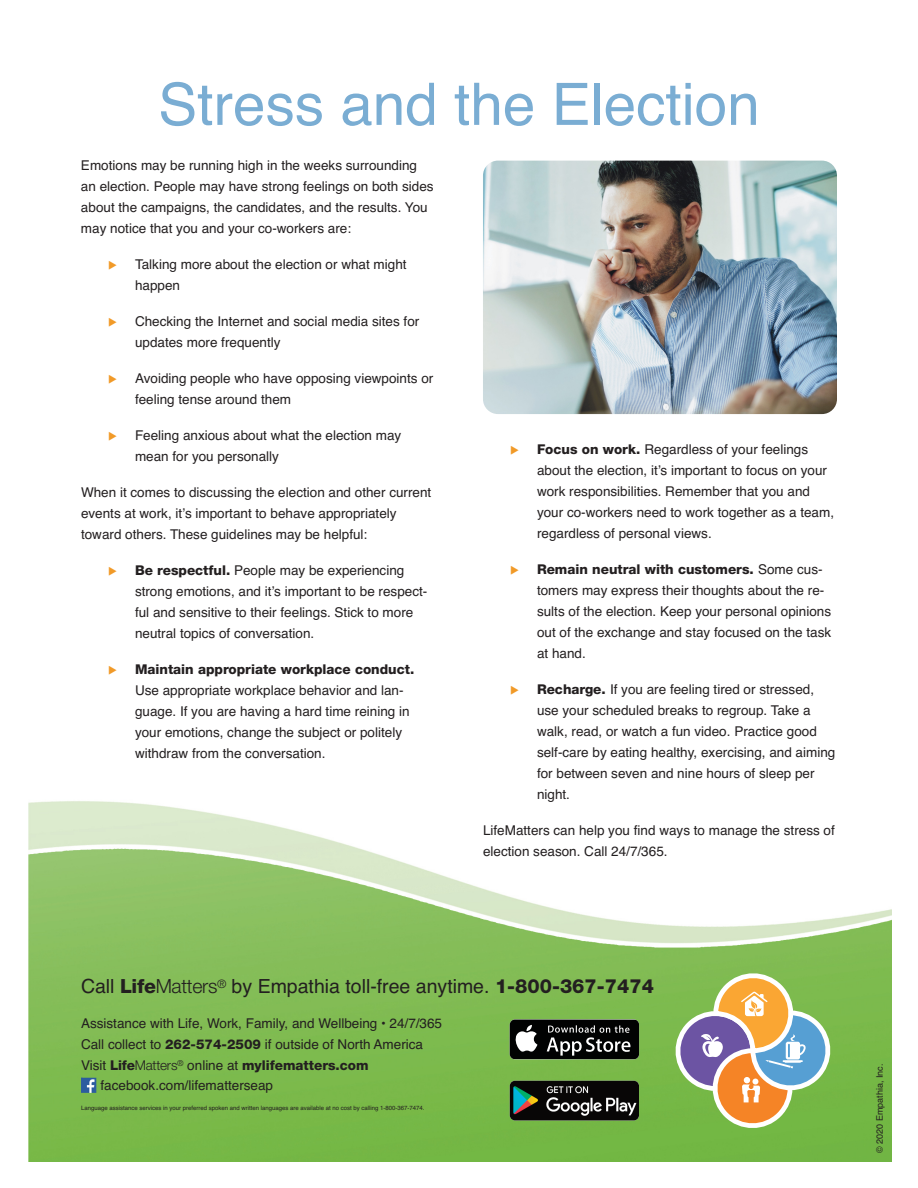
<style>
.page{position:relative;width:918px;height:1188px;background:#fff}
.page>*{position:absolute;margin:0;border:0;box-sizing:border-box;transform-origin:0 0}
.t1{font:58.5px "Helvetica";color:#7aadd3}
.t2{font:19.5px "Helvetica";color:#231f20}
.t3{font:13.5px/21px "Helvetica";color:#231f20}
.t4{font:800 13.5px "Helvetica Neue LT Std";color:#231f20}
.t5{font:9px "Helvetica";color:#231f20}
.t6{font:6px "Helvetica";color:#231f20}
.s1{color:#f19a28}
.s2{font-family:"Helvetica Neue LT Std";font-weight:800}
.s3{font-family:"Helvetica";font-weight:400}
.s4{font-family:"Helvetica Neue LT Std";font-weight:300}
.s5{font-weight:300}
</style>
<div class="page">
<img style="left:28px;top:801px;width:863px;height:360px">
<svg style="left:674px;top:965px;width:164px;height:171px;background:#a3b077"></svg>
<img style="left:483px;top:161px;width:354px;height:253px;border-radius:15px">
<img style="left:81px;top:1078px;width:15px;height:15px">
<svg style="left:510px;top:1020px;width:129px;height:39px;background:#323333"></svg>
<img style="left:510px;top:1081px;width:129px;height:39px">
<h1 class="t1" style="left:158px;top:83px;width:603px">Stress and the Election</h1>
<p class="t3" style="left:81px;top:156px;width:354px">Emotions may be running high in the weeks surrounding an election. People may have strong feelings on both sides about the campaigns, the candidates, and the results. You may notice that you and your co-workers are:</p>
<p class="t3" style="left:135px;top:255px;width:273px;text-indent:-27px"><span class="s1">◆</span> Talking more about the election or what might happen</p>
<p class="t3" style="left:135px;top:312px;width:286px;text-indent:-27px"><span class="s1">◆</span> Checking the Internet and social media sites for updates more frequently</p>
<p class="t3" style="left:135px;top:369px;width:300px;text-indent:-27px"><span class="s1">◆</span> Avoiding people who have opposing viewpoints or feeling tense around them</p>
<p class="t3" style="left:135px;top:426px;width:268px;text-indent:-27px"><span class="s1">◆</span> Feeling anxious about what the election may mean for you personally</p>
<p class="t3" style="left:81px;top:483px;width:352px">When it comes to discussing the election and other current events at work, it’s important to behave appropriately toward others. These guidelines may be helpful:</p>
<p class="t3" style="left:135px;top:561px;width:294px;text-indent:-27px"><span class="s1">◆</span> <span class="s2">Be respectful.</span> People may be experiencing strong emotions, and it’s important to be respect&shy;ful and sensitive to their feelings. Stick to more neutral topics of conversation.</p>
<p class="t4" style="left:108px;top:664px;width:308px"><span class="s1">◆</span> Maintain appropriate workplace conduct.</p>
<p class="t3" style="left:135px;top:681px;width:276px">Use appropriate workplace behavior and lan&shy;guage. If you are having a hard time reining in your emotions, change the subject or politely withdraw from the conversation.</p>
<p class="t3" style="left:537px;top:440px;width:299px;text-indent:-27px"><span class="s1">◆</span> <span class="s2">Focus on work.</span> Regardless of your feelings about the election, it’s important to focus on your work responsibilities. Remember that you and your co-workers need to work together as a team, regardless of personal views.</p>
<p class="t4" style="left:510px;top:565px;width:314px"><span class="s1">◆</span> Remain neutral with customers. <span class="s3">Some cus-</span></p>
<p class="t3" style="left:537px;top:581px;width:296px">tomers may express their thoughts about the re&shy;sults of the election. Keep your personal opinions out of the exchange and stay focused on the task at hand.</p>
<p class="t3" style="left:537px;top:680px;width:300px;text-indent:-27px"><span class="s1">◆</span> <span class="s2">Recharge.</span> If you are feeling tired or stressed, use your scheduled breaks to regroup. Take a walk, read, or watch a fun video. Practice good self-care by eating healthy, exercising, and aiming for between seven and nine hours of sleep per night.</p>
<p class="t3" style="left:483px;top:821px;width:353px">LifeMatters can help you find ways to manage the stress of election season. Call 24/7/365.</p>
<h2 class="t2" style="left:81px;top:979px;width:574px">Call <span class="s2">Life</span><span class="s4">Matters</span><sup>®</sup> by Empathia toll-free anytime. <span class="s2">1-800-367-7474</span></h2>
<p class="t3" style="left:81px;top:1014px;width:363px">Assistance with Life, Work, Family, and Wellbeing • 24/7/365<br>Call collect to <span class="s2">262-574-2509</span> if outside of North America</p>
<p class="t4" style="left:81px;top:1060px;width:289px"><span class="s3">Visit</span> Life<span class="s5">Matters</span><sup>®</sup> <span class="s3">online at</span> mylifematters.com</p>
<p class="t3" style="left:101px;top:1077px;width:174px">facebook.com/lifematterseap</p>
<p class="t6" style="left:81px;top:1105px;width:345px">Language assistance services in your preferred spoken and written languages are available at no cost by calling 1-800-367-7474.</p>
<p class="t5" style="left:876px;top:1153px;width:91px;rotate:-90deg">© 2020 Empathia, Inc.</p>
</div>
